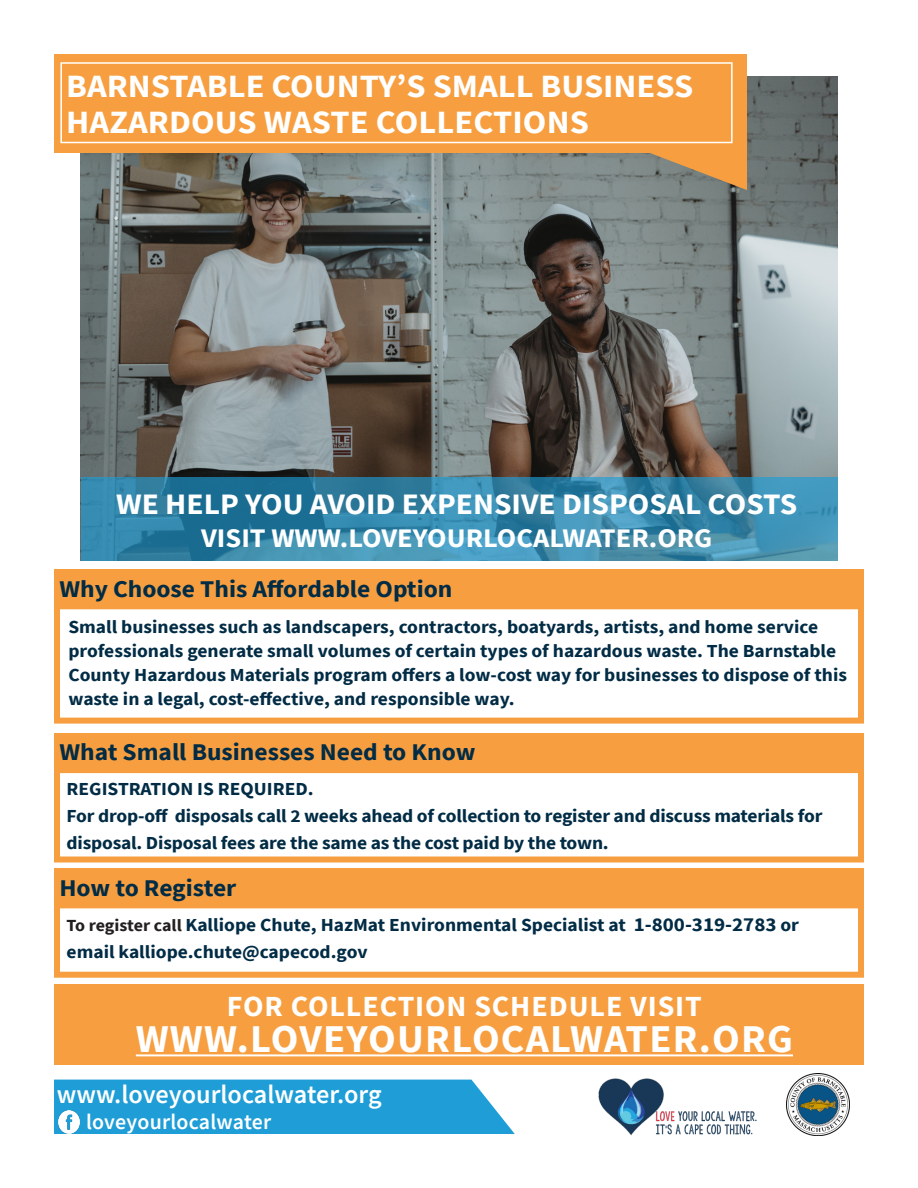
<style>
.page{position:relative;width:918px;height:1188px;background:#fff}
.page>*{position:absolute;margin:0;border:0;box-sizing:border-box;transform-origin:0 0}
.t1{font:700 39.3px "Source Sans Pro";letter-spacing:.03em;color:#fff}
.t2{font:700 32.4px/36.5px "Source Sans Pro";color:#fff;scale:1.06 1}
.t3{font:700 29.55px "Source Sans Pro";color:#fff;scale:1.06 1}
.t4{font:700 29.1px "Source Sans Pro";letter-spacing:.03em;color:#fff}
.t5{font:700 26.85px "Source Sans Pro";color:#fff;scale:1.06 1}
.t6{font:600 26.25px "Source Sans Pro";color:#fff}
.t7{font:700 24px "Source Sans Pro";color:#022c45;scale:1.06 1}
.t8{font:600 21.9px "Source Sans Pro";letter-spacing:.01em;color:#fff}
.t9{font:700 18.3px/24px "Source Sans Pro";color:#022c45;scale:1.06 1}
.s1{font-size:16.95px;color:#231f20}
.s2{font-size:19.8px}
</style>
<div class="page">
<div style="left:54px;top:1080px;width:461px;height:54px;background:#1e9dd7"></div>
<img style="left:81px;top:76px;width:756px;height:401px">
<svg style="left:81px;top:477px;width:756px;height:84px;background:#3686a9"></svg>
<div style="left:54px;top:54px;width:693px;height:99px;background:#f79f40"></div>
<svg style="left:650px;top:153px;width:97px;height:37px;background:#b68f5f"></svg>
<div style="left:54px;top:733px;width:810px;height:39px;background:#f79f40"></div>
<div style="left:54px;top:767px;width:810px;height:95px;border:6px solid #f79f40"></div>
<div style="left:54px;top:569px;width:810px;height:39px;background:#f79f40"></div>
<div style="left:54px;top:603px;width:810px;height:121px;border:6px solid #f79f40"></div>
<div style="left:54px;top:902px;width:810px;height:76px;border:6px solid #f79f40"></div>
<div style="left:54px;top:868px;width:810px;height:39px;background:#f79f40"></div>
<div style="left:60px;top:62px;width:673px;height:81px;border:2px solid #fff"></div>
<img style="left:58px;top:1110px;width:22px;height:23px">
<div style="left:54px;top:984px;width:810px;height:81px;background:#f79f40"></div>
<hr style="left:136px;top:1054px;width:657px;height:2px;background:#fff">
<img style="left:598px;top:1078px;width:158px;height:58px">
<img style="left:787px;top:1073px;width:62px;height:62px">
<p class="t2" style="left:66px;top:67px;width:593px">BARNSTABLE COUNTY’S SMALL BUSINESS<br>HAZARDOUS WASTE COLLECTIONS</p>
<p class="t3" style="left:116px;top:484px;width:644px">WE HELP YOU AVOID EXPENSIVE DISPOSAL COSTS</p>
<p class="t5" style="left:201px;top:520px;width:484px">VISIT WWW.LOVEYOURLOCALWATER.ORG</p>
<p class="t7" style="left:59px;top:572px;width:372px">Why Choose This Affordable Option</p>
<p class="t9" style="left:68px;top:614px;width:736px">Small businesses such as landscapers, contractors, boatyards, artists, and home service professionals generate small volumes of certain types of hazardous waste. The Barnstable County Hazardous Materials program offers a low-cost way for businesses to dispose of this waste in a legal, cost-effective, and responsible way.</p>
<p class="t7" style="left:59px;top:736px;width:394px">What Small Businesses Need to Know</p>
<p class="t9" style="left:67px;top:777px;width:235px">REGISTRATION IS REQUIRED.</p>
<p class="t9" style="left:67px;top:802px;width:715px;line-height:27px">For drop-off disposals call 2 weeks ahead of collection to register and discuss materials for disposal. Disposal fees are the same as the cost paid by the town.</p>
<p class="t7" style="left:59px;top:872px;width:169px">How to Register</p>
<p class="t9" style="left:67px;top:911px;width:692px;line-height:27px"><span class="s1">To register call</span> Kalliope Chute, HazMat Environmental Specialist at <span class="s2">1-800-319-2783</span> or email kalliope.chute@capecod.gov</p>
<p class="t4" style="left:227px;top:987px;width:477px">FOR COLLECTION SCHEDULE VISIT</p>
<p class="t1" style="left:136px;top:1013px;width:659px">WWW.LOVEYOURLOCALWATER.ORG</p>
<p class="t6" style="left:57px;top:1077px;width:326px">www.loveyourlocalwater.org</p>
<p class="t8" style="left:86px;top:1108px;width:187px">loveyourlocalwater</p>
</div>
